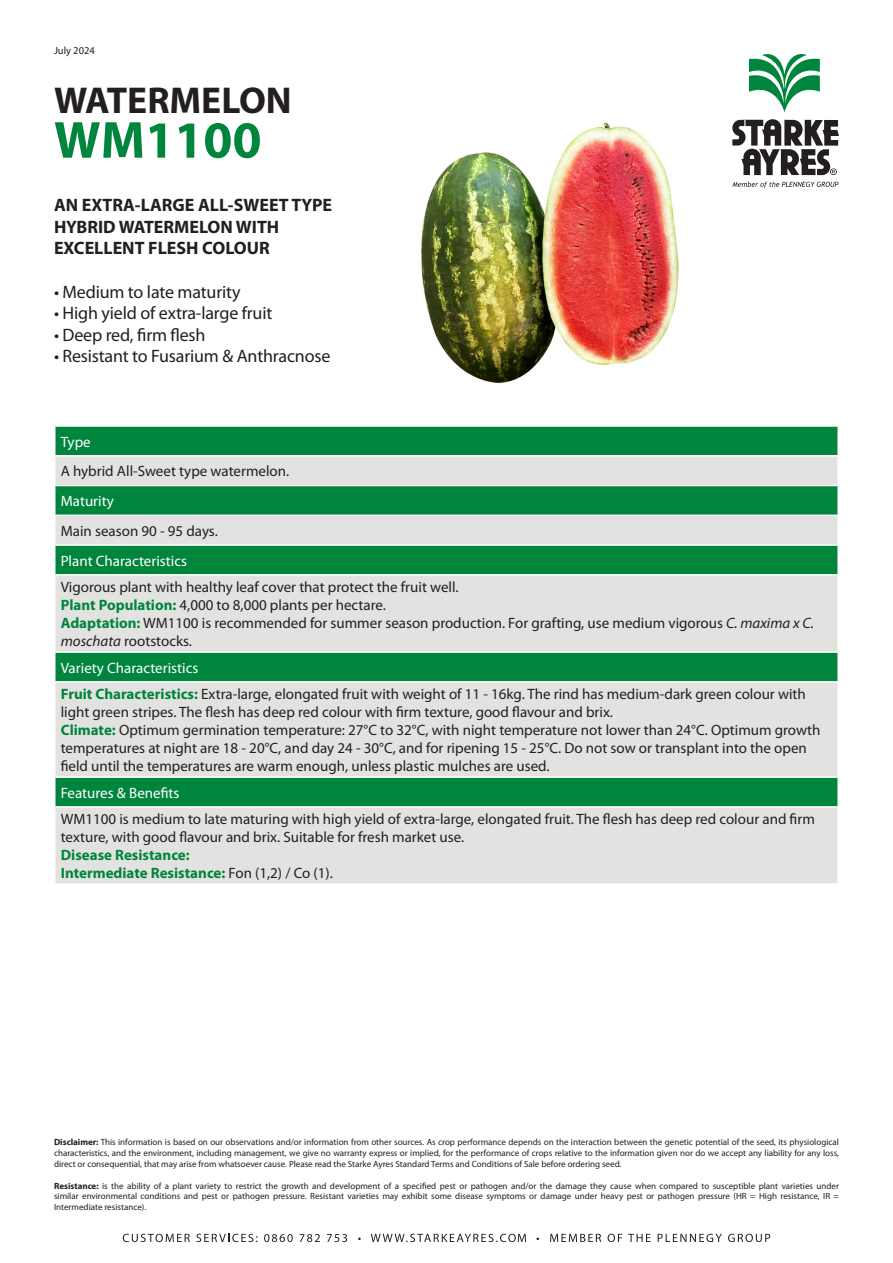
<style>
.page{position:relative;width:893px;height:1263px;background:#fff}
.page>*{position:absolute;margin:0;border:0;box-sizing:border-box;transform-origin:0 0}
.t1{font:700 52.5px "Myriad Pro";color:#00853d}
.t2{font:700 37.5px "Myriad Pro";color:#231f20}
.t3{font:18px "Myriad Pro";letter-spacing:-.01em;color:#231f20}
.t4{font:700 18px/21.6px "Myriad Pro";color:#231f20}
.t5{font:15px/18px "Myriad Pro";color:#231f20}
.t6{font:15px "Myriad Pro";color:#fff}
.t7{font:700 15px "Myriad Pro";color:#00853d}
.t8{font:10.5px "Myriad Pro";color:#231f20}
.t9{font:9px/10.8px "Myriad Pro";color:#231f20;text-align:justify}
.s1{font-weight:700;color:#00853d}
.s2{font-style:italic}
.s3{font-weight:400;color:#231f20}
.s4{font-weight:700}
</style>
<div class="page">
<div style="left:56px;top:427px;width:781px;height:28px;background:#00853d"></div>
<svg style="left:56px;top:456px;width:781px;height:427px;background:#a4c8b4"></svg>
<hr style="left:54px;top:485px;width:785px;height:1px;background:#fff">
<hr style="left:54px;top:514px;width:785px;height:2px;background:#fff">
<hr style="left:54px;top:544px;width:785px;height:2px;background:#fff">
<hr style="left:54px;top:574px;width:785px;height:2px;background:#fff">
<hr style="left:54px;top:651px;width:785px;height:2px;background:#fff">
<hr style="left:54px;top:681px;width:785px;height:2px;background:#fff">
<hr style="left:54px;top:776px;width:785px;height:2px;background:#fff">
<hr style="left:54px;top:806px;width:785px;height:2px;background:#fff">
<img style="left:421px;top:122px;width:258px;height:261px">
<svg style="left:749px;top:54px;width:71px;height:58px"></svg>
<svg style="left:732px;top:119px;width:107px;height:56px"></svg>
<svg style="left:732px;top:182px;width:106px;height:6px"></svg>
<svg style="left:123px;top:1234px;width:67px;height:8px"></svg>
<svg style="left:196px;top:1234px;width:62px;height:8px"></svg>
<svg style="left:264px;top:1234px;width:29px;height:8px"></svg>
<svg style="left:299px;top:1234px;width:21px;height:8px"></svg>
<svg style="left:327px;top:1234px;width:20px;height:8px"></svg>
<svg style="left:371px;top:1234px;width:155px;height:8px"></svg>
<svg style="left:550px;top:1234px;width:51px;height:8px"></svg>
<svg style="left:608px;top:1234px;width:14px;height:8px"></svg>
<svg style="left:628px;top:1234px;width:23px;height:8px"></svg>
<svg style="left:658px;top:1234px;width:64px;height:8px"></svg>
<svg style="left:728px;top:1234px;width:42px;height:8px"></svg>
<p class="t8" style="left:54px;top:45px;width:42px">July 2024</p>
<p class="t2" style="left:54px;top:79px;width:239px">WATERMELON</p>
<p class="t1" style="left:54px;top:111px;width:209px">WM1100</p>
<p class="t4" style="left:54px;top:195px;width:280px">AN EXTRA-LARGE ALL-SWEET TYPE<br>HYBRID WATERMELON WITH<br>EXCELLENT FLESH COLOUR</p>
<p class="t3" style="left:54px;top:282px;width:188px">• Medium to late maturity</p>
<p class="t3" style="left:54px;top:303px;width:220px">• High yield of extra-large fruit</p>
<p class="t3" style="left:54px;top:325px;width:153px">• Deep red, firm flesh</p>
<p class="t3" style="left:54px;top:347px;width:278px">• Resistant to Fusarium &amp; Anthracnose</p>
<p class="t6" style="left:61px;top:433px;width:31px">Type</p>
<p class="t5" style="left:61px;top:462px;width:230px">A hybrid All-Sweet type watermelon.</p>
<p class="t6" style="left:61px;top:493px;width:55px">Maturity</p>
<p class="t5" style="left:61px;top:522px;width:159px">Main season 90 - 95 days.</p>
<p class="t6" style="left:61px;top:552px;width:128px">Plant Characteristics</p>
<p class="t5" style="left:61px;top:578px;width:399px">Vigorous plant with healthy leaf cover that protect the fruit well.</p>
<p class="t5" style="left:61px;top:596px;width:327px"><span class="s1">Plant Population:</span> 4,000 to 8,000 plants per hectare.</p>
<p class="t5" style="left:61px;top:614px;width:755px"><span class="s1">Adaptation:</span> WM1100 is recommended for summer season production. For grafting, use medium vigorous <span class="s2">C. maxima x C. moschata</span> rootstocks.</p>
<p class="t6" style="left:61px;top:659px;width:139px">Variety Characteristics</p>
<p class="t5" style="left:61px;top:685px;width:747px"><span class="s1">Fruit Characteristics:</span> Extra-large, elongated fruit with weight of 11 - 16kg. The rind has medium-dark green colour with light green stripes. The flesh has deep red colour with firm texture, good flavour and brix.</p>
<p class="t5" style="left:61px;top:721px;width:761px"><span class="s1">Climate:</span> Optimum germination temperature: 27°C to 32°C, with night temperature not lower than 24°C. Optimum growth temperatures at night are 18 - 20°C, and day 24 - 30°C, and for ripening 15 - 25°C. Do not sow or transplant into the open field until the temperatures are warm enough, unless plastic mulches are used.</p>
<p class="t6" style="left:61px;top:784px;width:120px">Features &amp; Benefits</p>
<p class="t5" style="left:61px;top:810px;width:756px">WM1100 is medium to late maturing with high yield of extra-large, elongated fruit. The flesh has deep red colour and firm texture, with good flavour and brix. Suitable for fresh market use.</p>
<p class="t7" style="left:61px;top:847px;width:130px">Disease Resistance:</p>
<p class="t7" style="left:61px;top:865px;width:274px">Intermediate Resistance: <span class="s3">Fon (1,2) / Co (1).</span></p>
<p class="t9" style="left:54px;top:1137px;width:787px"><span class="s4">Disclaimer:</span> This information is based on our observations and/or information from other sources. As crop performance depends on the interaction between the genetic potential of the seed, its physiological characteristics, and the environment, including management, we give no warranty express or implied, for the performance of crops relative to the information given nor do we accept any liability for any loss, direct or consequential, that may arise from whatsoever cause. Please read the Starke Ayres Standard Terms and Conditions of Sale before ordering seed.</p>
<p class="t9" style="left:54px;top:1180px;width:786px"><span class="s4">Resistance:</span> is the ability of a plant variety to restrict the growth and development of a specified pest or pathogen and/or the damage they cause when compared to susceptible plant varieties under similar environmental conditions and pest or pathogen pressure. Resistant varieties may exhibit some disease symptoms or damage under heavy pest or pathogen pressure (HR = High resistance, IR = Intermediate resistance).</p>
</div>
